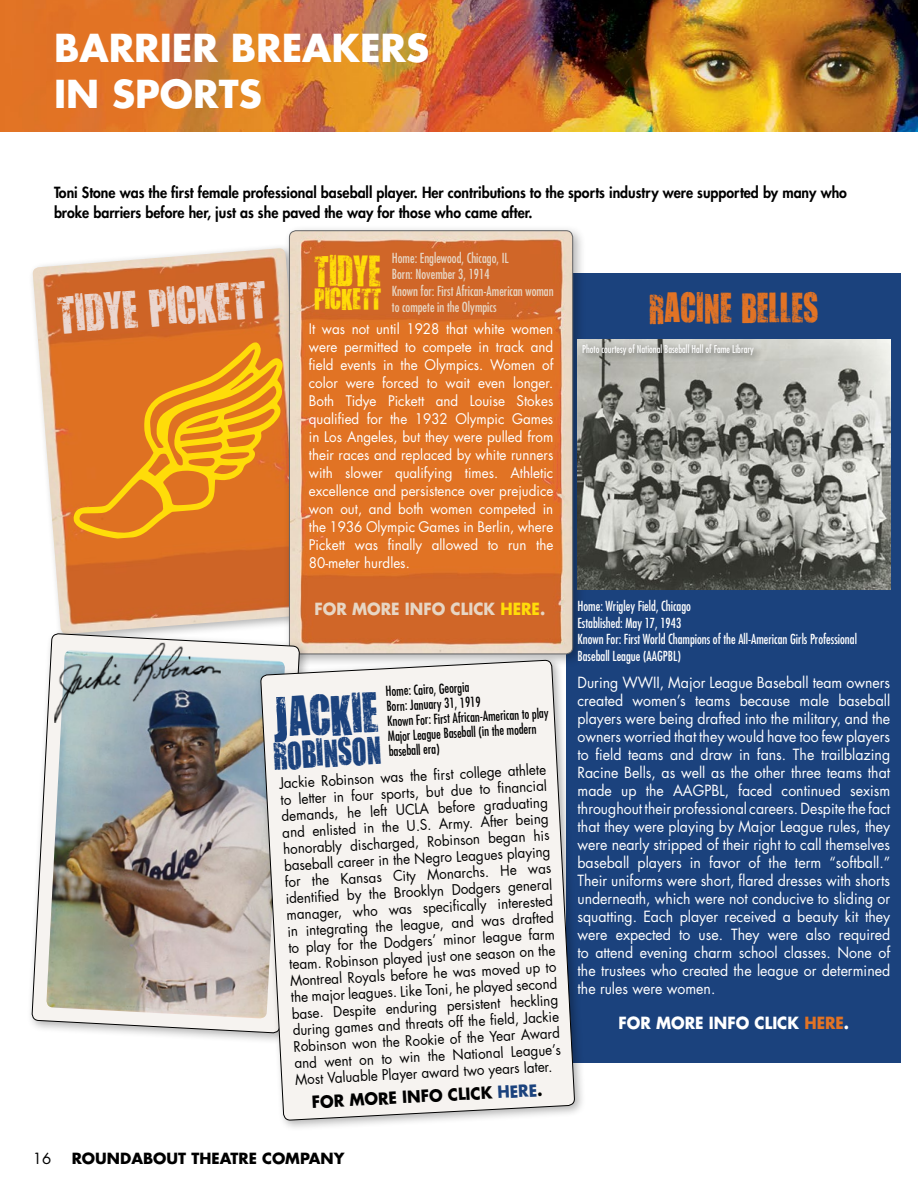
<style>
.page{position:relative;width:918px;height:1188px;background:#fff}
.page>*{position:absolute;margin:0;border:0;box-sizing:border-box;transform-origin:0 0}
.t1{font:46.5px "You Are Loved Pro";color:#1b427d;scale:.94 1}
.t2{font:43.2px "You Are Loved Pro";color:#ead6cf;scale:.94 1}
.t3{font:700 37.5px/46.3px "Futura Std";color:#fff}
.t4{font:36px "You Are Loved Pro";color:#ffdc09;scale:.94 1}
.t5{font:34.65px "You Are Loved Pro";color:#e17325;scale:.94 1}
.t6{font:31.95px "You Are Loved Pro";color:#1b427d;scale:.94 1}
.t7{font:24.75px "You Are Loved Pro";color:#ffdc09;scale:.94 1}
.t8{font:700 16.35px "Futura Std";color:#e7d6c4;scale:.94 1}
.t9{font:700 16.35px "Futura Std";color:#000;scale:.94 1}
.t10{font:700 16.35px "Futura Std";color:#fff;scale:.94 1}
.t11{font:15px/18px "Futura Std";color:#fff;text-align:justify;scale:.94 1}
.t12{font:800 15px/19.5px "Futura Std";color:#000;scale:.94 1}
.t13{font:700 15px "Futura Std";color:#000}
.t14{font:15px "Futura Std";color:#000}
.t15{font:14.25px/16.5px "Futura Std";color:#000;text-align:justify;scale:.94 1}
.t16{font:14.25px/18px "Futura Std";color:#fff;text-align:justify;scale:.94 1}
.t17{font:condensed 13.5px/16.5px "Futura Std";color:#fff;scale:.94 1}
.t18{font:condensed 13.5px/15px "Futura Std";color:#000;scale:.94 1}
.t19{font:condensed 13.5px/16.5px "Futura Std";color:#e7d6c4;scale:.94 1}
.t20{font:condensed 10.5px "Futura Std";color:#fff;scale:.94 1}
.s1{color:#ffdc09}
.s2{font-size:52.5px}
.s3{color:#1b427d}
.s4{color:#e17325}
</style>
<div class="page">
<img style="left:0;top:0;width:918px;height:132px">
<div style="left:567px;top:273px;width:334px;height:789px;background:#1b427d"></div>
<img style="left:32px;top:248px;width:251px;height:380px">
<div style="left:283px;top:225px;width:303px;height:443px;background:#000;opacity:.3"></div>
<img style="left:289px;top:231px;width:284px;height:407px">
<img style="left:578px;top:340px;width:312px;height:249px">
<div style="left:27px;top:628px;width:284px;height:417px;background:#000;opacity:.3"></div>
<svg style="left:31px;top:633px;width:269px;height:409px"></svg>
<img style="left:46px;top:650px;width:215px;height:369px">
<img style="left:52px;top:641px;width:170px;height:82px">
<div style="left:255px;top:655px;width:331px;height:477px;background:#000;opacity:.3"></div>
<svg style="left:261px;top:638px;width:314px;height:494px"></svg>
<div style="left:578px;top:340px;width:185px;height:25px;background:#000;opacity:.5"></div>
<svg style="left:74px;top:342px;width:209px;height:197px;background:#e5881c"></svg>
<h3 class="t3" style="left:54px;top:24px;width:377px">BARRIER BREAKERS<br>IN SPORTS</h3>
<p class="t12" style="left:54px;top:183px;width:845px">Toni Stone was the first female professional baseball player. Her contributions to the sports industry were supported by many who broke barriers before her, just as she paved the way for those who came after.</p>
<h3 class="t4" style="left:314px;top:248px;width:73px">TIDYE</h3>
<h3 class="t7" style="left:314px;top:283px;width:73px">PICKETT</h3>
<p class="t19" style="left:392px;top:250px;width:174px">Home: Englewood, Chicago, IL<br>Born: November 3, 1914<br>Known for: First African-American woman to compete in the Olympics</p>
<h2 class="t2" style="left:55px;top:289px;width:224px;rotate:-5deg">TIDYE PICKETT</h2>
<h3 class="t5" style="left:649px;top:286px;width:181px">RACINE BELLES</h3>
<p class="t16" style="left:309px;top:320px;width:262px">It was not until 1928 that white women were permitted to compete in track and field events in the Olympics. Women of color were forced to wait even longer.<br>Both Tidye Pickett and Louise Stokes qualified for the 1932 Olympic Games in Los Angeles, but they were pulled from their races and replaced by white runners with slower qualifying times. Athletic excellence and persistence over prejudice won out, and both women competed in the 1936 Olympic Games in Berlin, where Pickett was finally allowed to run the 80-meter hurdles.</p>
<p class="t20" style="left:582px;top:343px;width:184px">Photo courtesy of National Baseball Hall of Fame Library</p>
<p class="t8" style="left:314px;top:598px;width:247px">FOR MORE INFO CLICK <span class="s1">HERE</span>.</p>
<p class="t18" style="left:385px;top:684px;width:173px;rotate:-3deg">Home: Cairo, Georgia<br>Born: January 31, 1919<br>Known For: First African-American to play<br>Major League Baseball (in the modern baseball era)</p>
<h1 class="t1" style="left:271px;top:688px;width:114px;rotate:-3deg"><span class="s2">J</span>ACKIE</h1>
<h3 class="t6" style="left:272px;top:735px;width:117px;rotate:-3deg">ROBINSON</h3>
<p class="t15" style="left:279px;top:775px;width:285px;rotate:-3deg">Jackie Robinson was the fi rst college athlete to letter in four sports, but due to fi nancial demands, he left UCLA before graduating and enlisted in the U.S. Army. After being honorably discharged, Robinson began his baseball career in the Negro Leagues playing for the Kansas City Monarchs. He was identifi ed by the Brooklyn Dodgers general manager, who was specifi cally interested in integrating the league, and was drafted to play for the Dodgers’ minor league farm team. Robinson played just one season on the Montreal Royals before he was moved up to the major leagues. Like Toni, he played second base. Despite enduring persistent heckling during games and threats off the fi eld, Jackie Robinson won the Rookie of the Year Award and went on to win the National League’s Most Valuable Player award two years later.</p>
<p class="t9" style="left:311px;top:1091px;width:247px;rotate:-3deg">FOR MORE INFO CLICK <span class="s3">HERE</span>.</p>
<p class="t17" style="left:578px;top:598px;width:299px">Home: Wrigley Field, Chicago<br>Established: May 17, 1943<br>Known For: First World Champions of the All-American Girls Professional Baseball League (AAGPBL)</p>
<p class="t11" style="left:578px;top:673px;width:334px">During WWII, Major League Baseball team owners created women’s teams because male baseball players were being drafted into the military, and the owners worried that they would have too few players to field teams and draw in fans. The trailblazing Racine Bells, as well as the other three teams that made up the AAGPBL, faced continued sexism throughout their professional careers. Despite the fact that they were playing by Major League rules, they were nearly stripped of their right to call themselves baseball players in favor of the term “softball.” Their uniforms were short, flared dresses with shorts underneath, which were not conducive to sliding or squatting. Each player received a beauty kit they were expected to use. They were also required to attend evening charm school classes. None of the trustees who created the league or determined the rules were women.</p>
<p class="t10" style="left:618px;top:1012px;width:247px">FOR MORE INFO CLICK <span class="s4">HERE</span>.</p>
<p class="t14" style="left:33px;top:1149px;width:20px">16</p>
<p class="t13" style="left:72px;top:1148px;width:274px">ROUNDABOUT THEATRE COMPANY</p>
</div>
